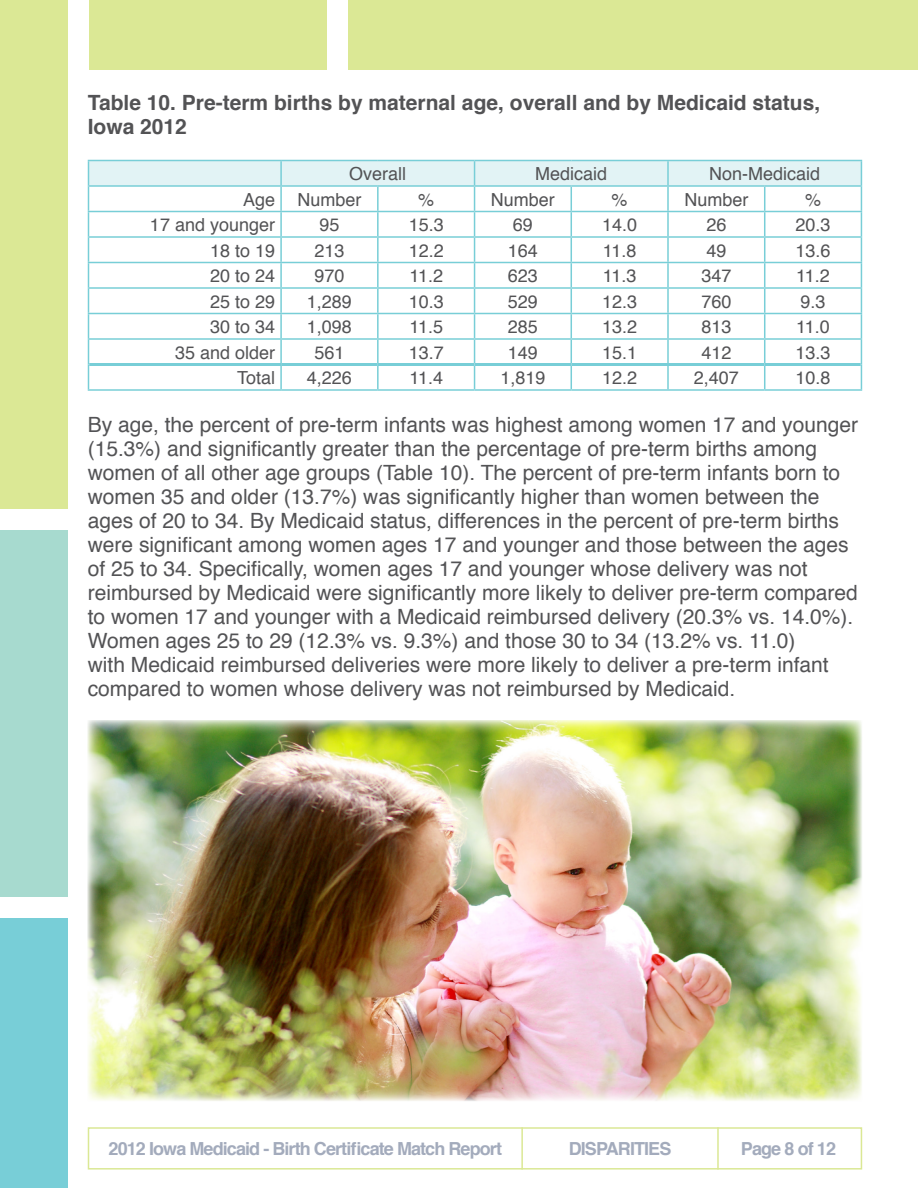
<style>
.page{position:relative;width:918px;height:1188px;background:#fff}
.page>*{position:absolute;margin:0;border:0;box-sizing:border-box;transform-origin:0 0}
.Body_Text{font:21px/24px "Helvetica";color:#535355}
.Body_Text-2{font:700 21px/24px "Helvetica";color:#535355}
.t1{font:18px "Helvetica";color:#535355}
.t2{font:700 18px "Helvetica";letter-spacing:-.05em;color:#a3abbc}
</style>
<div class="page">
<div style="left:0;top:0;width:918px;height:509px;background:#dbe895"></div>
<div style="left:0;top:518px;width:918px;height:619px;background:#a7dacf"></div>
<div style="left:0;top:906px;width:918px;height:282px;background:#78ced7"></div>
<div style="left:68px;top:0;width:21px;height:1167px;background:#fff"></div>
<div style="left:327px;top:0;width:20px;height:1167px;background:#fff"></div>
<div style="left:586px;top:70px;width:20px;height:838px;background:#fff"></div>
<div style="left:0;top:897px;width:918px;height:21px;background:#fff"></div>
<div style="left:0;top:509px;width:77px;height:21px;background:#fff"></div>
<div style="left:599px;top:70px;width:319px;height:314px;background:#fff"></div>
<div style="left:77px;top:70px;width:259px;height:314px;background:#fff"></div>
<div style="left:335px;top:70px;width:259px;height:314px;background:#fff"></div>
<div style="left:68px;top:326px;width:850px;height:862px;background:#fff"></div>
<div style="left:88px;top:1127px;width:774px;height:43px;border:2px solid #dbe895"></div>
<hr style="left:521px;top:1127px;width:2px;height:43px;background:#dbe895">
<hr style="left:717px;top:1127px;width:2px;height:43px;background:#dbe895">
<svg style="left:88px;top:160px;width:774px;height:229px"></svg>
<hr style="left:88px;top:389px;width:193px;height:2px;background:#78ced7">
<hr style="left:281px;top:389px;width:97px;height:2px;background:#78ced7">
<hr style="left:378px;top:389px;width:97px;height:2px;background:#78ced7">
<hr style="left:475px;top:389px;width:96px;height:2px;background:#78ced7">
<hr style="left:571px;top:389px;width:97px;height:2px;background:#78ced7">
<hr style="left:668px;top:389px;width:97px;height:2px;background:#78ced7">
<hr style="left:765px;top:389px;width:97px;height:2px;background:#78ced7">
<img style="left:88px;top:720px;width:774px;height:381px">
<p class="Body_Text-2" style="left:88px;top:90px;width:734px">Table 10. Pre-term births by maternal age, overall and by Medicaid status,<br>Iowa 2012</p>
<p class="t1" style="left:349px;top:160px;width:59px">Overall</p>
<p class="t1" style="left:535px;top:160px;width:74px">Medicaid</p>
<p class="t1" style="left:709px;top:160px;width:113px">Non-Medicaid</p>
<p class="t1" style="left:243px;top:185px;width:34px">Age</p>
<p class="t1" style="left:297px;top:185px;width:66px">Number</p>
<p class="t1" style="left:418px;top:185px;width:18px">%</p>
<p class="t1" style="left:491px;top:185px;width:66px">Number</p>
<p class="t1" style="left:612px;top:185px;width:18px">%</p>
<p class="t1" style="left:684px;top:185px;width:66px">Number</p>
<p class="t1" style="left:805px;top:185px;width:18px">%</p>
<p class="t1" style="left:150px;top:211px;width:127px">17 and younger</p>
<p class="t1" style="left:319px;top:211px;width:22px">95</p>
<p class="t1" style="left:409px;top:211px;width:37px">15.3</p>
<p class="t1" style="left:513px;top:211px;width:22px">69</p>
<p class="t1" style="left:602px;top:211px;width:37px">14.0</p>
<p class="t1" style="left:706px;top:211px;width:22px">26</p>
<p class="t1" style="left:796px;top:211px;width:37px">20.3</p>
<p class="t1" style="left:210px;top:236px;width:67px">18 to 19</p>
<p class="t1" style="left:314px;top:236px;width:32px">213</p>
<p class="t1" style="left:409px;top:236px;width:37px">12.2</p>
<p class="t1" style="left:508px;top:236px;width:32px">164</p>
<p class="t1" style="left:603px;top:236px;width:35px">11.8</p>
<p class="t1" style="left:706px;top:236px;width:22px">49</p>
<p class="t1" style="left:796px;top:236px;width:37px">13.6</p>
<p class="t1" style="left:210px;top:262px;width:67px">20 to 24</p>
<p class="t1" style="left:314px;top:262px;width:32px">970</p>
<p class="t1" style="left:409px;top:262px;width:35px">11.2</p>
<p class="t1" style="left:508px;top:262px;width:32px">623</p>
<p class="t1" style="left:603px;top:262px;width:35px">11.3</p>
<p class="t1" style="left:701px;top:262px;width:32px">347</p>
<p class="t1" style="left:796px;top:262px;width:35px">11.2</p>
<p class="t1" style="left:210px;top:287px;width:67px">25 to 29</p>
<p class="t1" style="left:307px;top:287px;width:47px">1,289</p>
<p class="t1" style="left:409px;top:287px;width:37px">10.3</p>
<p class="t1" style="left:508px;top:287px;width:32px">529</p>
<p class="t1" style="left:602px;top:287px;width:37px">12.3</p>
<p class="t1" style="left:701px;top:287px;width:32px">760</p>
<p class="t1" style="left:801px;top:287px;width:27px">9.3</p>
<p class="t1" style="left:210px;top:313px;width:67px">30 to 34</p>
<p class="t1" style="left:307px;top:313px;width:47px">1,098</p>
<p class="t1" style="left:409px;top:313px;width:35px">11.5</p>
<p class="t1" style="left:508px;top:313px;width:32px">285</p>
<p class="t1" style="left:602px;top:313px;width:37px">13.2</p>
<p class="t1" style="left:701px;top:313px;width:32px">813</p>
<p class="t1" style="left:796px;top:313px;width:35px">11.0</p>
<p class="t1" style="left:175px;top:338px;width:102px">35 and older</p>
<p class="t1" style="left:314px;top:338px;width:32px">561</p>
<p class="t1" style="left:409px;top:338px;width:37px">13.7</p>
<p class="t1" style="left:508px;top:338px;width:32px">149</p>
<p class="t1" style="left:602px;top:338px;width:37px">15.1</p>
<p class="t1" style="left:701px;top:338px;width:32px">412</p>
<p class="t1" style="left:796px;top:338px;width:37px">13.3</p>
<p class="t1" style="left:237px;top:364px;width:40px">Total</p>
<p class="t1" style="left:307px;top:364px;width:47px">4,226</p>
<p class="t1" style="left:409px;top:364px;width:35px">11.4</p>
<p class="t1" style="left:500px;top:364px;width:47px">1,819</p>
<p class="t1" style="left:602px;top:364px;width:37px">12.2</p>
<p class="t1" style="left:694px;top:364px;width:47px">2,407</p>
<p class="t1" style="left:796px;top:364px;width:37px">10.8</p>
<p class="Body_Text" style="left:88px;top:413px;width:772px">By age, the percent of pre-term infants was highest among women 17 and younger (15.3%) and significantly greater than the percentage of pre-term births among women of all other age groups (Table 10). The percent of pre-term infants born to women 35 and older (13.7%) was significantly higher than women between the ages of 20 to 34. By Medicaid status, differences in the percent of pre-term births were significant among women ages 17 and younger and those between the ages of 25 to 34. Specifically, women ages 17 and younger whose delivery was not reimbursed by Medicaid were significantly more likely to deliver pre-term compared to women 17 and younger with a Medicaid reimbursed delivery (20.3% vs. 14.0%).<br>Women ages 25 to 29 (12.3% vs. 9.3%) and those 30 to 34 (13.2% vs. 11.0)<br>with Medicaid reimbursed deliveries were more likely to deliver a pre-term infant compared to women whose delivery was not reimbursed by Medicaid.</p>
<p class="t2" style="left:109px;top:1134px;width:395px">2012 Iowa Medicaid - Birth Certificate Match Report</p>
<p class="t2" style="left:569px;top:1134px;width:104px">DISPARITIES</p>
<p class="t2" style="left:741px;top:1134px;width:97px">Page 8 of 12</p>
</div>
